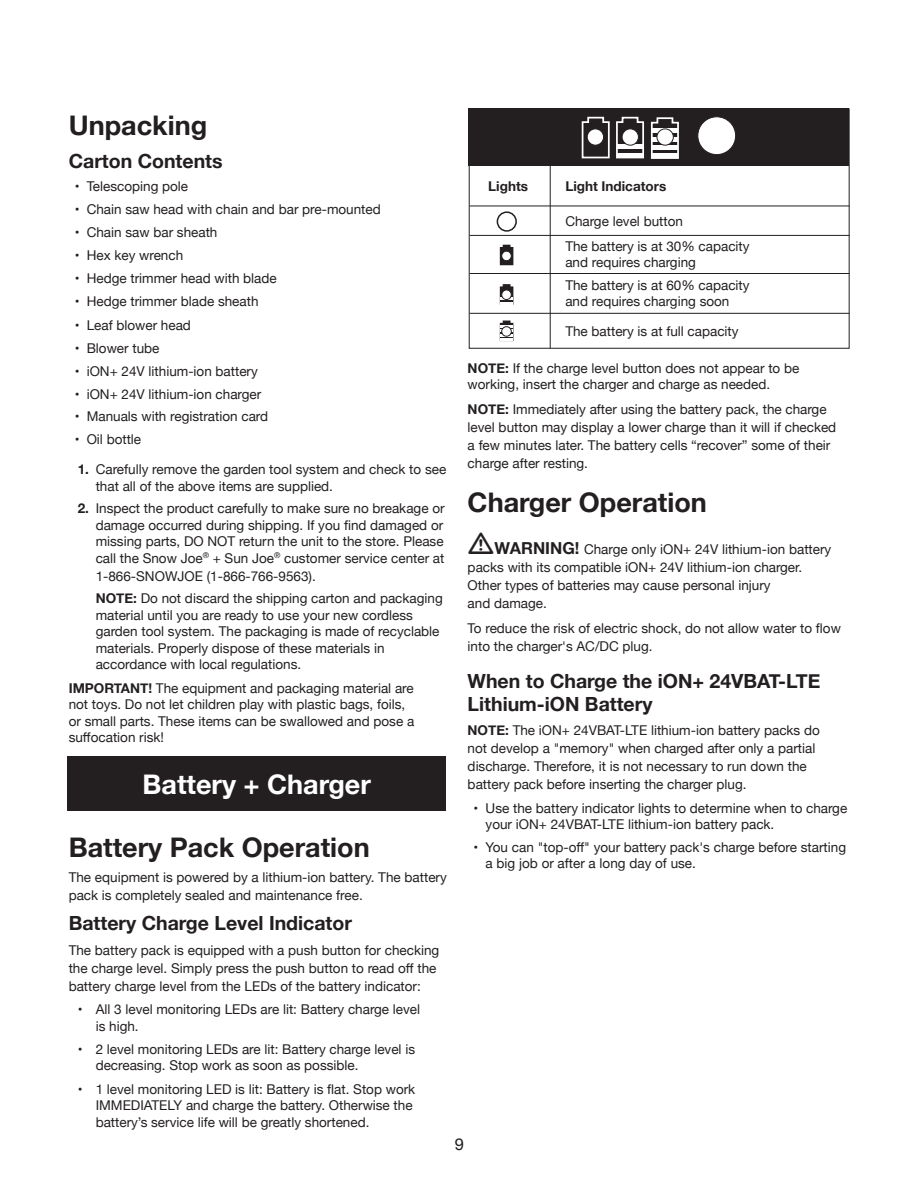
<style>
.page{position:relative;width:918px;height:1188px;background:#fff}
.page>*{position:absolute;margin:0;border:0;box-sizing:border-box;transform-origin:0 0}
.t1{font:700 27px "Helvetica Neue";color:#231f20}
.t2{font:700 27px "Helvetica Neue";color:#fff}
.t3{font:700 19.5px/22.5px "Helvetica Neue";color:#231f20}
.t4{font:16.5px "Helvetica Neue";color:#231f20}
.t5{font:13.5px/16.5px "Helvetica Neue";color:#231f20}
.t6{font:700 13.5px "Helvetica Neue";color:#231f20}
.s1{font-weight:700}
.s2{font-weight:700;font-size:16.5px}
</style>
<div class="page">
<div style="left:67px;top:757px;width:379px;height:54px;background:#231f20"></div>
<div style="left:469px;top:109px;width:380px;height:57px;background:#231f20"></div>
<svg style="left:581px;top:116px;width:98px;height:43px"></svg>
<div style="left:698px;top:117px;width:38px;height:38px;background:#fff;border-radius:50%"></div>
<div style="left:698px;top:117px;width:38px;height:38px;border:1px solid #231f20;border-radius:50%"></div>
<hr style="left:470px;top:206px;width:380px;height:1px;background:#231f20">
<hr style="left:470px;top:235px;width:380px;height:1px;background:#231f20">
<hr style="left:470px;top:273px;width:380px;height:1px;background:#231f20">
<hr style="left:470px;top:313px;width:380px;height:1px;background:#231f20">
<hr style="left:550px;top:166px;width:1px;height:182px;background:#231f20">
<div style="left:497px;top:211px;width:20px;height:21px;border:2px solid #231f20;border-radius:50%"></div>
<svg style="left:500px;top:245px;width:13px;height:20px"></svg>
<svg style="left:500px;top:284px;width:13px;height:18px"></svg>
<svg style="left:500px;top:321px;width:13px;height:17px"></svg>
<div style="left:502px;top:251px;width:9px;height:10px;background:#fff;border-radius:50%"></div>
<div style="left:502px;top:251px;width:9px;height:10px;border:1px solid #231f20;border-radius:50%"></div>
<div style="left:502px;top:290px;width:9px;height:10px;background:#fff;border-radius:50%"></div>
<div style="left:502px;top:290px;width:9px;height:10px;border:1px solid #231f20;border-radius:50%"></div>
<div style="left:502px;top:327px;width:9px;height:9px;background:#fff;border-radius:50%"></div>
<div style="left:502px;top:326px;width:9px;height:10px;border:1px solid #231f20;border-radius:50%"></div>
<h1 class="t1" style="left:69px;top:104px;width:140px">Unpacking</h1>
<h2 class="t3" style="left:69px;top:150px;width:155px">Carton Contents</h2>
<p class="t5" style="left:75px;top:179px;width:115px">• Telescoping pole</p>
<p class="t5" style="left:75px;top:202px;width:308px">• Chain saw head with chain and bar pre-mounted</p>
<p class="t5" style="left:75px;top:224px;width:144px">• Chain saw bar sheath</p>
<p class="t5" style="left:75px;top:248px;width:110px">• Hex key wrench</p>
<p class="t5" style="left:75px;top:271px;width:204px">• Hedge trimmer head with blade</p>
<p class="t5" style="left:75px;top:294px;width:185px">• Hedge trimmer blade sheath</p>
<p class="t5" style="left:75px;top:317px;width:118px">• Leaf blower head</p>
<p class="t5" style="left:75px;top:341px;width:86px">• Blower tube</p>
<p class="t5" style="left:75px;top:364px;width:185px">• iON+ 24V lithium-ion battery</p>
<p class="t5" style="left:75px;top:386px;width:188px">• iON+ 24V lithium-ion charger</p>
<p class="t5" style="left:75px;top:409px;width:195px">• Manuals with registration card</p>
<p class="t5" style="left:75px;top:432px;width:68px">• Oil bottle</p>
<p class="t5" style="left:96px;top:462px;width:352px;text-indent:-18px"><span class="s1">1.</span> Carefully remove the garden tool system and check to see that all of the above items are supplied.</p>
<p class="t5" style="left:96px;top:501px;width:350px;text-align:justify;text-indent:-18px"><span class="s1">2.</span> Inspect the product carefully to make sure no breakage or damage occurred during shipping. If you find damaged or missing parts, DO NOT return the unit to the store. Please call the Snow Joe<sup>®</sup> + Sun Joe<sup>®</sup> customer service center at</p>
<p class="t5" style="left:96px;top:566px;width:349px;line-height:22.5px">1-866-SNOWJOE (1-866-766-9563).<br><span class="s1">NOTE:</span> Do not discard the shipping carton and packaging</p>
<p class="t5" style="left:96px;top:608px;width:345px">material until you are ready to use your new cordless garden tool system. The packaging is made of recyclable materials. Properly dispose of these materials in accordance with local regulations.</p>
<p class="t5" style="left:69px;top:680px;width:347px"><span class="s1">IMPORTANT!</span> The equipment and packaging material are not toys. Do not let children play with plastic bags, foils, or small parts. These items can be swallowed and pose a suffocation risk!</p>
<h1 class="t2" style="left:142px;top:763px;width:230px">Battery + Charger</h1>
<h1 class="t1" style="left:69px;top:826px;width:303px">Battery Pack Operation</h1>
<p class="t5" style="left:69px;top:869px;width:380px;line-height:18px">The equipment is powered by a lithium-ion battery. The battery pack is completely sealed and maintenance free.</p>
<h2 class="t3" style="left:69px;top:912px;width:285px">Battery Charge Level Indicator</h2>
<p class="t5" style="left:69px;top:942px;width:372px;line-height:18px">The battery pack is equipped with a push button for checking the charge level. Simply press the push button to read off the battery charge level from the LEDs of the battery indicator:</p>
<p class="t5" style="left:96px;top:1002px;width:326px;text-indent:-18px">• All 3 level monitoring LEDs are lit: Battery charge level is high.</p>
<p class="t5" style="left:96px;top:1042px;width:321px;text-indent:-18px">• 2 level monitoring LEDs are lit: Battery charge level is decreasing. Stop work as soon as possible.</p>
<p class="t5" style="left:96px;top:1081px;width:321px;text-indent:-18px">• 1 level monitoring LED is lit: Battery is flat. Stop work<br>IMMEDIATELY and charge the battery. Otherwise the battery’s service life will be greatly shortened.</p>
<p class="t6" style="left:488px;top:175px;width:41px">Lights</p>
<p class="t6" style="left:565px;top:175px;width:102px">Light Indicators</p>
<p class="t5" style="left:565px;top:209px;width:186px;line-height:25px">Charge level button<br>The battery is at 30% capacity</p>
<p class="t5" style="left:565px;top:252px;width:186px;line-height:23px">and requires charging<br>The battery is at 60% capacity</p>
<p class="t5" style="left:565px;top:288px;width:175px;line-height:29.4px">and requires charging soon<br>The battery is at full capacity</p>
<p class="t5" style="left:468px;top:361px;width:333px"><span class="s1">NOTE:</span> If the charge level button does not appear to be working, insert the charger and charge as needed.</p>
<p class="t5" style="left:468px;top:401px;width:370px;line-height:18px"><span class="s1">NOTE:</span> Immediately after using the battery pack, the charge level button may display a lower charge than it will if checked a few minutes later. The battery cells “recover” some of their charge after resting.</p>
<h1 class="t1" style="left:468px;top:481px;width:241px">Charger Operation</h1>
<p class="t5" style="left:468px;top:541px;width:365px;line-height:18px;text-indent:27px"><span class="s2">WARNING!</span> Charge only iON+ 24V lithium-ion battery packs with its compatible iON+ 24V lithium-ion charger.<br>Other types of batteries may cause personal injury<br>and damage.</p>
<p class="t5" style="left:468px;top:620px;width:375px;line-height:18px">To reduce the risk of electric shock, do not allow water to flow into the charger's AC/DC plug.</p>
<h2 class="t3" style="left:468px;top:670px;width:354px">When to Charge the iON+ 24VBAT-LTE<br>Lithium-iON Battery</h2>
<p class="t5" style="left:468px;top:722px;width:354px;line-height:18px"><span class="s1">NOTE:</span> The iON+ 24VBAT-LTE lithium-ion battery packs do not develop a "memory" when charged after only a partial discharge. Therefore, it is not necessary to run down the battery pack before inserting the charger plug.</p>
<p class="t5" style="left:486px;top:800px;width:363px;text-indent:-12px">• Use the battery indicator lights to determine when to charge your iON+ 24VBAT-LTE lithium-ion battery pack.</p>
<p class="t5" style="left:486px;top:839px;width:362px;text-indent:-12px">• You can "top-off" your battery pack's charge before starting a big job or after a long day of use.</p>
<p class="t4" style="left:455px;top:1132px;width:11px">9</p>
</div>
